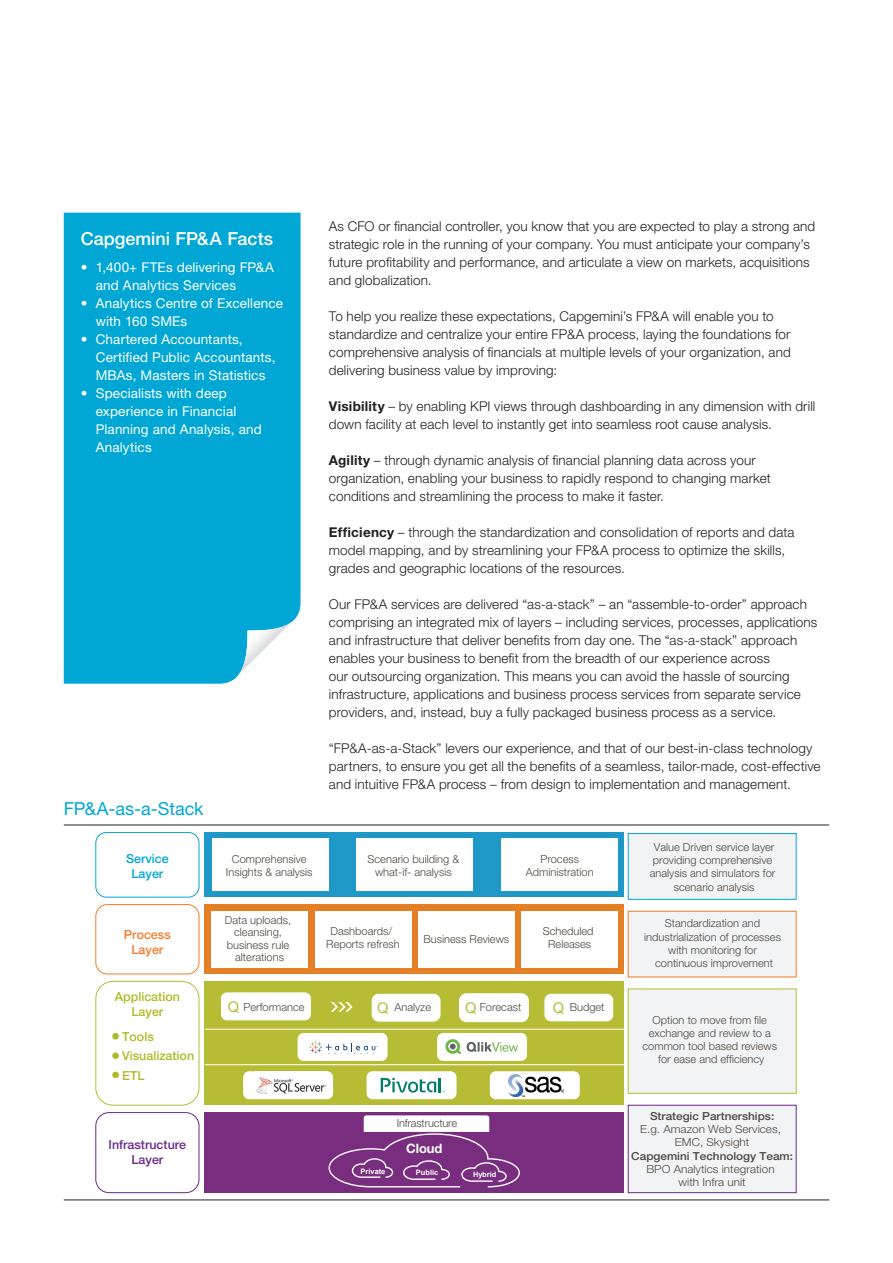
<style>
.page{position:relative;width:893px;height:1263px;background:#fff}
.page>*{position:absolute;margin:0;border:0;box-sizing:border-box;transform-origin:0 0}
.sidebar-title{font:500 18px "Helvetica Neue LT Std";color:#fff}
.t1{font:18px "Helvetica Neue LT Std";letter-spacing:-.005em;color:#00a7d5}
.t2{font:14.7px "Arial";color:#b6bd34}
.text{font:300 13.5px/18px "Helvetica Neue LT Std";letter-spacing:.01em;color:#231f20}
.t3{font:13.5px/18px "Helvetica Neue LT Std";letter-spacing:.01em;color:#fff}
.t4{font:700 13.05px "Helvetica Neue LT Std";color:#fff}
.t5{font:500 12.45px/19.4px "Helvetica Neue LT Std";color:#afbb25;text-align:center}
.t6{font:500 12.45px/15px "Helvetica Neue LT Std";color:#6a288a;text-align:center}
.t7{font:500 12.45px/15px "Helvetica Neue LT Std";color:#00a7d5;text-align:center}
.t8{font:500 12.45px/15.1px "Helvetica Neue LT Std";color:#f47b2a;text-align:center}
.t9{font:300 11.1px/13.4px "Helvetica Neue LT Std";color:#4d4741;text-align:center}
.t10{font:300 11.1px/13.4px "Helvetica Neue LT Std";color:#4d4741;text-align:center;scale:1.06 1}
.t11{font:700 7.5px "Arial";color:#fff}
.s1{font-weight:700}
.s2{font-family:"Arial";font-weight:400;font-size:14.7px;color:#b6bd34}
.s3{font-weight:500}
</style>
<div class="page">
<div style="left:64px;top:213px;width:237px;height:471px;background:#00a7d5"></div>
<svg style="left:237px;top:620px;width:57px;height:57px"></svg>
<div style="left:95px;top:1112px;width:104px;height:81px;border:1px solid #6a288a;border-radius:13px"></div>
<div style="left:95px;top:981px;width:104px;height:124px;border:1px solid #b6bd34;border-radius:17px"></div>
<div style="left:95px;top:904px;width:104px;height:70px;border:1px solid #f47b2a;border-radius:12px"></div>
<div style="left:95px;top:832px;width:104px;height:65px;border:1px solid #00a7d5;border-radius:11px"></div>
<div style="left:205px;top:832px;width:419px;height:65px;background:#1e98c7"></div>
<div style="left:205px;top:904px;width:419px;height:70px;background:#e47f25"></div>
<div style="left:205px;top:981px;width:419px;height:124px;background:#b6bd34"></div>
<div style="left:205px;top:1112px;width:419px;height:81px;background:#782d7e"></div>
<svg style="left:328px;top:1115px;width:192px;height:73px"></svg>
<div style="left:212px;top:838px;width:117px;height:53px;background:#fff"></div>
<div style="left:501px;top:838px;width:117px;height:53px;background:#fff"></div>
<div style="left:628px;top:833px;width:168px;height:66px;background:#f2f3f4"></div>
<div style="left:628px;top:833px;width:168px;height:67px;border:1px solid #00a7d5"></div>
<div style="left:628px;top:989px;width:168px;height:104px;background:#f2f3f4"></div>
<div style="left:628px;top:1105px;width:168px;height:88px;background:#f2f3f4"></div>
<div style="left:628px;top:1105px;width:168px;height:88px;border:1px solid #6a288a"></div>
<div style="left:628px;top:911px;width:168px;height:66px;background:#f2f3f4"></div>
<div style="left:628px;top:911px;width:168px;height:66px;border:1px solid #f47b2a"></div>
<div style="left:211px;top:911px;width:97px;height:56px;background:#fff"></div>
<div style="left:315px;top:911px;width:96px;height:56px;background:#fff"></div>
<div style="left:418px;top:911px;width:97px;height:56px;background:#fff"></div>
<div style="left:521px;top:911px;width:97px;height:56px;background:#fff"></div>
<div style="left:221px;top:992px;width:90px;height:28px;background:#fff;border-radius:6px"></div>
<div style="left:356px;top:838px;width:117px;height:53px;background:#fff"></div>
<div style="left:544px;top:993px;width:70px;height:29px;background:#fff;border-radius:7px"></div>
<div style="left:543px;top:993px;width:71px;height:29px;border:1px solid #b6bd34;border-radius:7px"></div>
<div style="left:457px;top:983px;width:71px;height:43px;border:1px solid #b6bd34;border-radius:11px"></div>
<div style="left:371px;top:993px;width:70px;height:29px;background:#fff;border-radius:8px"></div>
<div style="left:371px;top:993px;width:71px;height:30px;border:1px solid #b6bd34;border-radius:8px"></div>
<hr style="left:205px;top:1029px;width:419px;height:1px;background:#fff">
<hr style="left:205px;top:1064px;width:419px;height:1px;background:#fff">
<svg style="left:331px;top:1002px;width:22px;height:10px"></svg>
<div style="left:459px;top:993px;width:70px;height:29px;background:#fff;border-radius:8px"></div>
<div style="left:298px;top:1033px;width:90px;height:28px;background:#fff;border-radius:6px"></div>
<svg style="left:309px;top:1041px;width:68px;height:13px"></svg>
<div style="left:437px;top:1033px;width:90px;height:28px;background:#fff;border-radius:6px"></div>
<svg style="left:445px;top:1039px;width:73px;height:15px"></svg>
<div style="left:243px;top:1071px;width:90px;height:28px;background:#fff;border-radius:6px"></div>
<img style="left:256px;top:1076px;width:70px;height:18px">
<div style="left:367px;top:1071px;width:89px;height:28px;background:#fff;border-radius:6px"></div>
<hr style="left:438px;top:1078px;width:3px;height:14px;background:#007d67">
<svg style="left:381px;top:1078px;width:55px;height:14px"></svg>
<div style="left:490px;top:1071px;width:90px;height:28px;background:#fff;border-radius:6px"></div>
<img style="left:509px;top:1074px;width:54px;height:22px">
<div style="left:112px;top:1033px;width:7px;height:6px;background:#afbb25;border-radius:50%"></div>
<div style="left:112px;top:1052px;width:7px;height:7px;background:#afbb25;border-radius:50%"></div>
<div style="left:112px;top:1072px;width:7px;height:6px;background:#afbb25;border-radius:50%"></div>
<hr style="left:64px;top:825px;width:765px;height:1px;background:#231f20">
<hr style="left:64px;top:1199px;width:765px;height:1px;background:#231f20">
<p class="sidebar-title" style="left:81px;top:227px;width:194px">Capgemini FP&amp;A Facts</p>
<p class="t3" style="left:96px;top:258px;width:180px;text-indent:-15px">• 1,400+ FTEs delivering FP&amp;A and Analytics Services</p>
<p class="t3" style="left:96px;top:294px;width:189px;text-indent:-15px">• Analytics Centre of Excellence with 160 SMEs</p>
<p class="t3" style="left:96px;top:330px;width:181px;text-indent:-15px">• Chartered Accountants,<br>Certified Public Accountants,<br>MBAs, Masters in Statistics</p>
<p class="t3" style="left:96px;top:384px;width:167px;text-indent:-15px">• Specialists with deep experience in Financial<br>Planning and Analysis, and<br>Analytics</p>
<p class="t1" style="left:64px;top:798px;width:141px">FP&amp;A-as-a-Stack</p>
<p class="t7" style="left:126px;top:851px;width:44px">Service<br>Layer</p>
<p class="t8" style="left:124px;top:927px;width:48px">Process<br>Layer</p>
<p class="t9" style="left:226px;top:852px;width:88px">Comprehensive<br>Insights &amp; analysis</p>
<p class="t9" style="left:225px;top:913px;width:68px;line-height:12.5px">Data uploads, cleansing, business rule alterations</p>
<p class="text" style="left:329px;top:217px;width:488px">As CFO or financial controller, you know that you are expected to play a strong and strategic role in the running of your company. You must anticipate your company’s future profitability and performance, and articulate a view on markets, acquisitions and globalization.</p>
<p class="text" style="left:329px;top:307px;width:464px">To help you realize these expectations, Capgemini’s FP&amp;A will enable you to standardize and centralize your entire FP&amp;A process, laying the foundations for comprehensive analysis of financials at multiple levels of your organization, and delivering business value by improving:</p>
<p class="text" style="left:329px;top:397px;width:488px"><span class="s1">Visibility</span> – by enabling KPI views through dashboarding in any dimension with drill down facility at each level to instantly get into seamless root cause analysis.</p>
<p class="text" style="left:329px;top:451px;width:443px"><span class="s1">Agility</span> – through dynamic analysis of financial planning data across your organization, enabling your business to rapidly respond to changing market conditions and streamlining the process to make it faster.</p>
<p class="text" style="left:329px;top:523px;width:467px"><span class="s1">Efficiency</span> – through the standardization and consolidation of reports and data model mapping, and by streamlining your FP&amp;A process to optimize the skills, grades and geographic locations of the resources.</p>
<p class="text" style="left:329px;top:595px;width:490px">Our FP&amp;A services are delivered “as-a-stack” – an “assemble-to-order” approach comprising an integrated mix of layers – including services, processes, applications and infrastructure that deliver benefits from day one. The “as-a-stack” approach enables your business to benefit from the breadth of our experience across<br>our outsourcing organization. This means you can avoid the hassle of sourcing infrastructure, applications and business process services from separate service providers, and, instead, buy a fully packaged business process as a service.</p>
<p class="text" style="left:329px;top:739px;width:493px">“FP&amp;A-as-a-Stack” levers our experience, and that of our best-in-class technology partners, to ensure you get all the benefits of a seamless, tailor-made, cost-effective and intuitive FP&amp;A process – from design to implementation and management.</p>
<p class="t9" style="left:526px;top:852px;width:69px">Process<br>Administration</p>
<p class="t9" style="left:650px;top:840px;width:127px">Value Driven service layer providing comprehensive analysis and simulators for scenario analysis</p>
<p class="t9" style="left:644px;top:916px;width:138px">Standardization and industrialization of processes with monitoring for continuous improvement</p>
<p class="t9" style="left:368px;top:852px;width:93px">Scenario building &amp; what-if- analysis</p>
<p class="t9" style="left:326px;top:925px;width:75px;line-height:12.5px">Dashboards/<br>Reports refresh</p>
<p class="t9" style="left:543px;top:925px;width:52px;line-height:12.5px">Scheduled<br>Releases</p>
<p class="t9" style="left:424px;top:932px;width:87px">Business Reviews</p>
<p class="t5" style="left:115px;top:988px;width:67px;line-height:15.1px">Application<br>Layer</p>
<p class="t5" style="left:122px;top:1026px;width:73px;text-align:left">Tools<br>Visualization<br>ETL</p>
<p class="t6" style="left:109px;top:1137px;width:79px">Infrastructure<br>Layer</p>
<p class="t2" style="left:228px;top:997px;width:13px">Q</p>
<p class="t2" style="left:377px;top:998px;width:13px">Q</p>
<p class="t2" style="left:553px;top:998px;width:13px">Q</p>
<p class="t9" style="left:244px;top:1000px;width:63px">Performance</p>
<p class="t9" style="left:394px;top:1000px;width:38px">Analyze</p>
<p class="t9" style="left:465px;top:1000px;width:58px"><span class="s2">Q</span> Forecast</p>
<p class="t9" style="left:570px;top:1000px;width:36px">Budget</p>
<p class="t9" style="left:397px;top:1116px;width:62px">Infrastructure</p>
<p class="t4" style="left:406px;top:1140px;width:38px">Cloud</p>
<p class="t11" style="left:361px;top:1166px;width:26px">Private</p>
<p class="t11" style="left:416px;top:1167px;width:24px">Public</p>
<p class="t11" style="left:473px;top:1169px;width:25px">Hybrid</p>
<p class="t9" style="left:643px;top:1013px;width:136px">Option to move from file exchange and review to a common tool based reviews for ease and efficiency</p>
<p class="t10" style="left:631px;top:1109px;width:154px"><span class="s3">Strategic Partnerships:<br></span>E.g. Amazon Web Services,<br>EMC, Skysight<br><span class="s3">Capgemini Technology Team:<br></span>BPO Analytics integration<br>with Infra unit</p>
</div>
